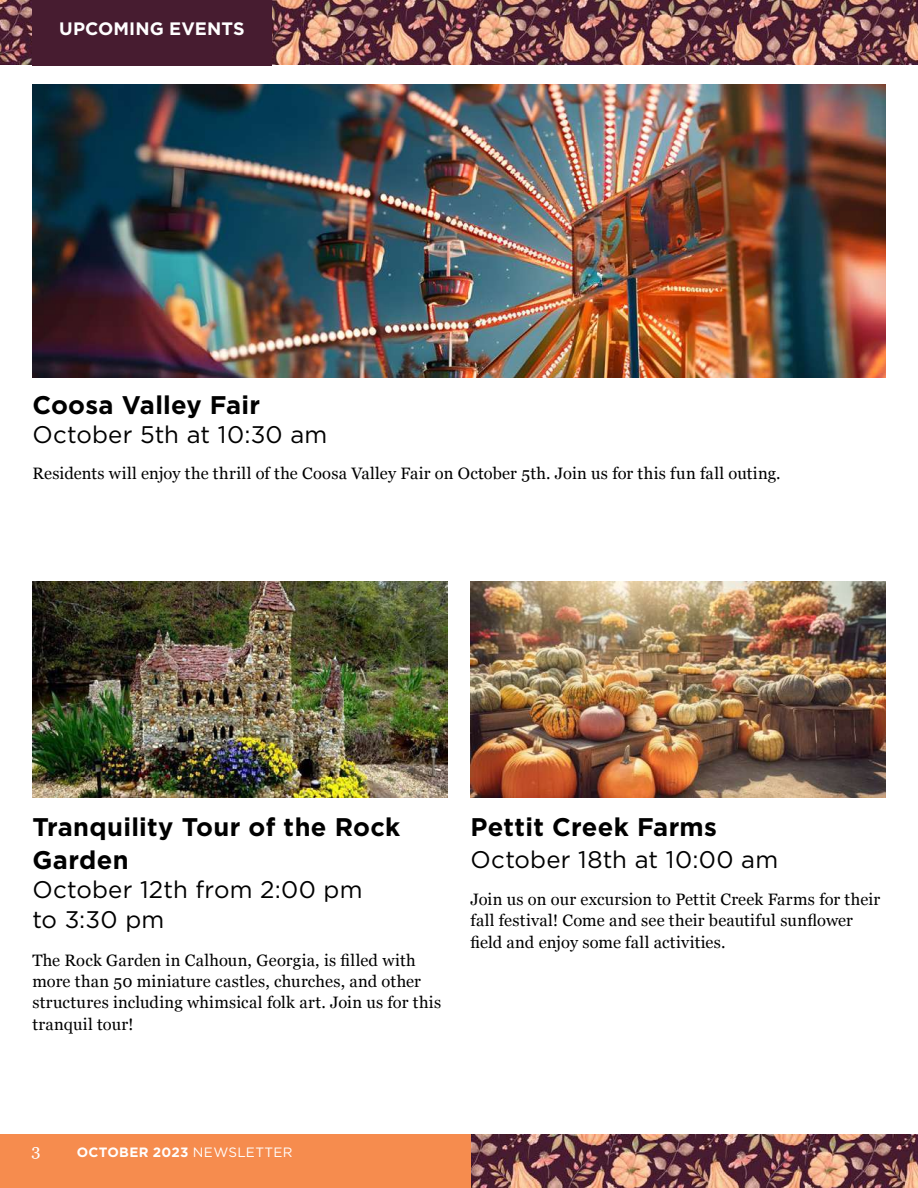
<style>
.page{position:relative;width:918px;height:1188px;background:#fff}
.page>*{position:absolute;margin:0;border:0;box-sizing:border-box;transform-origin:0 0}
.t1{font:700 25.5px/33px "Gotham";letter-spacing:.01em;color:#000}
.t2{font:24px/30px "Gotham";letter-spacing:.01em;color:#000}
.t3{font:700 18px "Gotham";letter-spacing:.005em;color:#fff}
.t4{font:16.5px/21.3px "Georgia";letter-spacing:.015em;color:#000}
.t5{font:16.5px "Georgia";color:#fff}
.t6{font:700 13.5px "Gotham";letter-spacing:.025em;color:#fff}
.s1{font-weight:400}
</style>
<div class="page">
<img style="left:471px;top:1135px;width:447px;height:53px">
<div style="left:0;top:1135px;width:471px;height:53px;background:#f68c4e"></div>
<img style="left:0;top:0;width:918px;height:65px">
<img style="left:32px;top:84px;width:854px;height:293px">
<img style="left:32px;top:581px;width:415px;height:216px">
<img style="left:471px;top:581px;width:415px;height:216px">
<div style="left:32px;top:0;width:240px;height:65px;background:#471c30"></div>
<p class="t3" style="left:59px;top:16px;width:187px">UPCOMING EVENTS</p>
<h1 class="t1" style="left:32px;top:389px;width:229px">Coosa Valley Fair</h1>
<h2 class="t2" style="left:32px;top:419px;width:297px">October 5th at 10:30 am</h2>
<p class="t4" style="left:32px;top:462px;width:750px">Residents will enjoy the thrill of the Coosa Valley Fair on October 5th. Join us for this fun fall outing.</p>
<h1 class="t1" style="left:32px;top:810px;width:369px">Tranquility Tour of the Rock<br>Garden</h1>
<h2 class="t2" style="left:32px;top:874px;width:332px">October 12th from 2:00 pm to 3:30 pm</h2>
<p class="t4" style="left:471px;top:888px;width:411px">Join us on our excursion to Pettit Creek Farms for their fall festival! Come and see their beautiful sunflower field and enjoy some fall activities.</p>
<h1 class="t1" style="left:471px;top:810px;width:248px">Pettit Creek Farms</h1>
<h2 class="t2" style="left:471px;top:844px;width:309px">October 18th at 10:00 am</h2>
<p class="t4" style="left:32px;top:949px;width:410px">The Rock Garden in Calhoun, Georgia, is filled with more than 50 miniature castles, churches, and other structures including whimsical folk art. Join us for this tranquil tour!</p>
<p class="t5" style="left:32px;top:1138px;width:11px">3</p>
<p class="t6" style="left:77px;top:1143px;width:217px">OCTOBER 2023 <span class="s1">NEWSLETTER</span></p>
</div>
